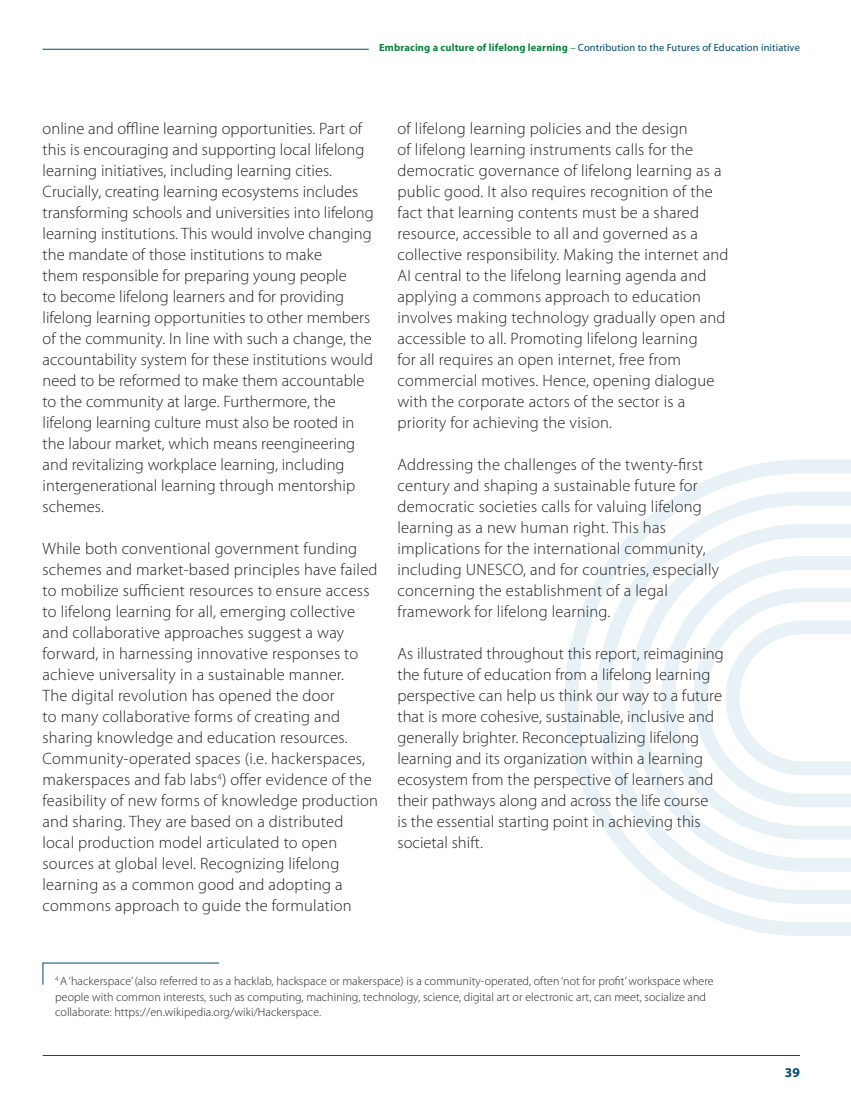
<style>
.page{position:relative;width:851px;height:1106px;background:#fff}
.page>*{position:absolute;margin:0;border:0;box-sizing:border-box;transform-origin:0 0}
.t1{font:300 16.5px/21px "Myriad Pro";letter-spacing:.015em;color:#231f20}
.t2{font:700 13.5px "Myriad Pro";color:#004b6c}
.t3{font:300 12px/15.8px "Myriad Pro";letter-spacing:.005em;color:#231f20}
.t4{font:10.5px "Myriad Pro";letter-spacing:.01em;color:#004b6c}
.s1{font-weight:700;color:#0e8240}
.s2{color:#0e8240}
</style>
<div class="page">
<hr style="left:43px;top:1055px;width:756px;height:1px;background:#004b6c">
<hr style="left:43px;top:49px;width:326px;height:1px;background:#004b6c">
<svg style="left:565px;top:459px;width:285px;height:477px"></svg>
<svg style="left:596px;top:491px;width:254px;height:413px"></svg>
<svg style="left:629px;top:524px;width:221px;height:347px"></svg>
<svg style="left:661px;top:556px;width:189px;height:283px"></svg>
<svg style="left:693px;top:588px;width:157px;height:219px"></svg>
<svg style="left:42px;top:962px;width:178px;height:23px"></svg>
<p class="t4" style="left:379px;top:41px;width:422px"><span class="s1">Embracing a culture of lifelong learning</span> <span class="s2">–</span> Contribution to the Futures of Education initiative</p>
<p class="t1" style="left:43px;top:118px;width:332px">online and offline learning opportunities. Part of this is encouraging and supporting local lifelong learning initiatives, including learning cities.<br>Crucially, creating learning ecosystems includes transforming schools and universities into lifelong learning institutions. This would involve changing the mandate of those institutions to make<br>them responsible for preparing young people<br>to become lifelong learners and for providing lifelong learning opportunities to other members of the community. In line with such a change, the accountability system for these institutions would need to be reformed to make them accountable to the community at large. Furthermore, the lifelong learning culture must also be rooted in the labour market, which means reengineering and revitalizing workplace learning, including intergenerational learning through mentorship schemes.</p>
<p class="t1" style="left:43px;top:538px;width:337px">While both conventional government funding schemes and market-based principles have failed to mobilize sufficient resources to ensure access to lifelong learning for all, emerging collective and collaborative approaches suggest a way forward, in harnessing innovative responses to achieve universality in a sustainable manner.<br>The digital revolution has opened the door<br>to many collaborative forms of creating and sharing knowledge and education resources.<br>Community-operated spaces (i.e. hackerspaces, makerspaces and fab labs<sup>4</sup>) offer evidence of the feasibility of new forms of knowledge production and sharing. They are based on a distributed local production model articulated to open sources at global level. Recognizing lifelong learning as a common good and adopting a commons approach to guide the formulation</p>
<p class="t1" style="left:397px;top:118px;width:332px">of lifelong learning policies and the design<br>of lifelong learning instruments calls for the democratic governance of lifelong learning as a public good. It also requires recognition of the fact that learning contents must be a shared resource, accessible to all and governed as a collective responsibility. Making the internet and AI central to the lifelong learning agenda and applying a commons approach to education involves making technology gradually open and accessible to all. Promoting lifelong learning<br>for all requires an open internet, free from commercial motives. Hence, opening dialogue with the corporate actors of the sector is a priority for achieving the vision.</p>
<p class="t1" style="left:397px;top:454px;width:323px">Addressing the challenges of the twenty-first century and shaping a sustainable future for democratic societies calls for valuing lifelong learning as a new human right. This has implications for the international community, including UNESCO, and for countries, especially concerning the establishment of a legal framework for lifelong learning.</p>
<p class="t1" style="left:397px;top:643px;width:328px">As illustrated throughout this report, reimagining the future of education from a lifelong learning perspective can help us think our way to a future that is more cohesive, sustainable, inclusive and generally brighter. Reconceptualizing lifelong learning and its organization within a learning ecosystem from the perspective of learners and their pathways along and across the life course<br>is the essential starting point in achieving this societal shift.</p>
<p class="t3" style="left:55px;top:973px;width:660px"><sup>4</sup> A ‘hackerspace’ (also referred to as a hacklab, hackspace or makerspace) is a community-operated, often ‘not for profit’ workspace where people with common interests, such as computing, machining, technology, science, digital art or electronic art, can meet, socialize and collaborate: https://en.wikipedia.org/wiki/Hackerspace.</p>
<p class="t2" style="left:784px;top:1063px;width:17px">39</p>
</div>
